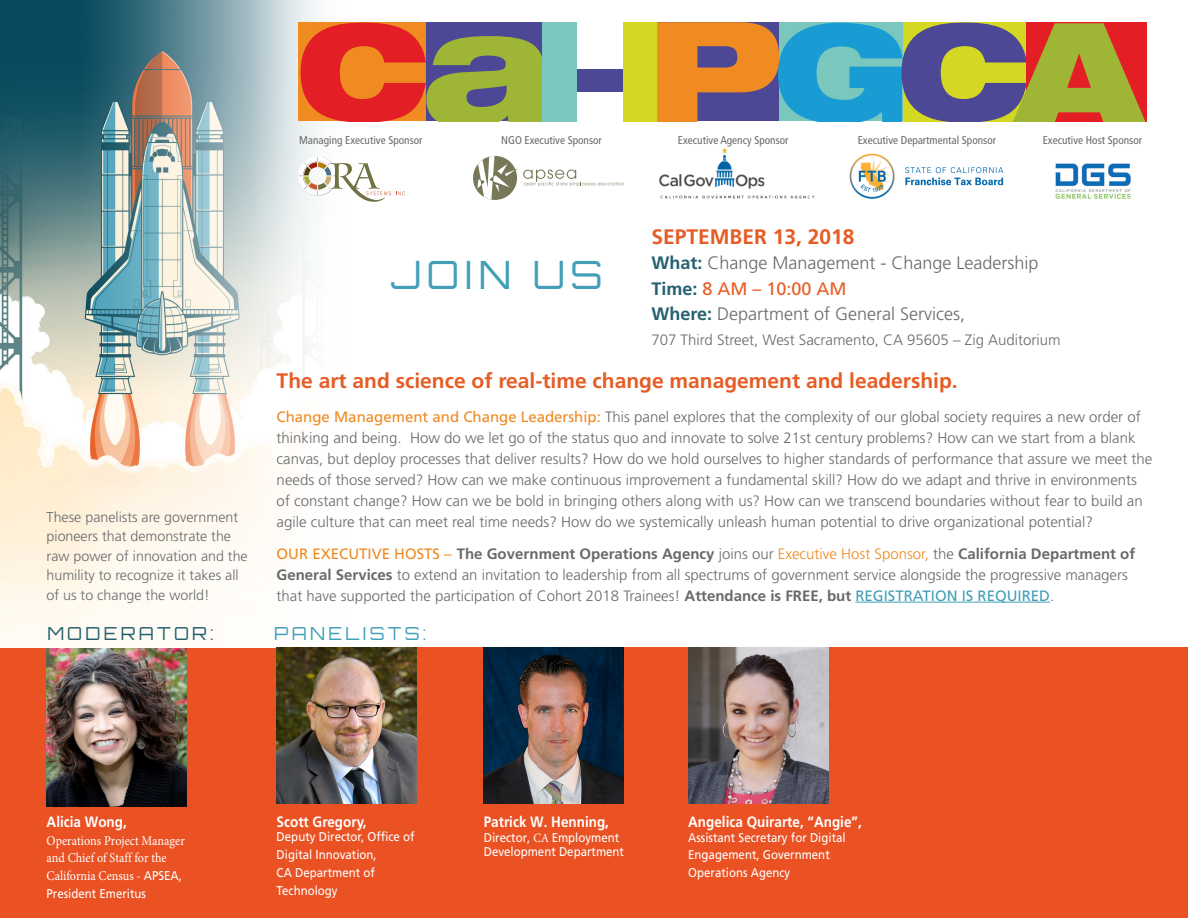
<style>
.page{position:relative;width:1188px;height:918px;background:#fff}
.page>*{position:absolute;margin:0;border:0;box-sizing:border-box;transform-origin:0 0}
.body{font:300 39px "Orbitron";letter-spacing:.14em;color:#419fb7}
.body-2{font:700 21px "Frutiger";color:#e75c24}
.body-3{font:300 18px/25.2px "Frutiger";color:#69696c}
.subhead_orange{font:300 18px "Orbitron";letter-spacing:.18em;color:#24606f}
.subhead_orange-2{font:300 18px "Orbitron";letter-spacing:.18em;color:#419fb7}
.body-4{font:300 15px/21px "Frutiger";color:#69696c}
.agency{font:700 15px "Frutiger";color:#fff;scale:.9 1}
.body-5{font:300 14.25px/19.5px "Frutiger";color:#69696c}
.agency-2{font:13.5px/17.7px "Minion Pro";color:#fff;scale:.9 1}
.agency-3{font:12.75px/14.5px "Frutiger";color:#fff;scale:.9 1}
.t1{font:condensed 11.25px "Frutiger";color:#69696c}
.s1{font-weight:700;color:#24606f}
.s2{font-weight:400;color:#e75c24}
.s3{font-weight:400;color:#ee8a21}
.s4{font-weight:700}
.s5{color:#ee8a21}
.s6{font-weight:400;color:#419fb7}
.s7{font-family:"Frutiger";font-size:12.75px}
.s8{font-family:"Minion Pro"}
</style>
<div class="page">
<div style="left:0;top:648px;width:1188px;height:270px;background:#ea5123"></div>
<img style="left:0;top:0;width:77px;height:648px">
<img style="left:77px;top:0;width:284px;height:648px">
<div style="left:473px;top:156px;width:44px;height:44px;background:#787858;border-radius:50%"></div>
<svg style="left:477px;top:156px;width:147px;height:44px"></svg>
<svg style="left:299px;top:158px;width:106px;height:44px"></svg>
<img style="left:659px;top:147px;width:156px;height:52px">
<img style="left:1055px;top:163px;width:76px;height:36px">
<img style="left:849px;top:153px;width:155px;height:46px">
<div style="left:577px;top:69px;width:47px;height:23px;background:#4d4896"></div>
<div style="left:623px;top:23px;width:34px;height:98px;background:#d4d823"></div>
<svg style="left:301px;top:23px;width:241px;height:98px;background:#b7693c"></svg>
<svg style="left:657px;top:23px;width:489px;height:98px;background:#89876b"></svg>
<div style="left:542px;top:23px;width:35px;height:98px;background:#79c7bd"></div>
<hr style="left:855px;top:602px;width:195px;height:1px;background:#419fb7">
<img style="left:484px;top:648px;width:140px;height:155px">
<img style="left:277px;top:648px;width:139px;height:155px">
<img style="left:688px;top:648px;width:140px;height:155px">
<img style="left:47px;top:649px;width:139px;height:158px">
<p class="t1" style="left:299px;top:133px;width:125px">Managing Executive Sponsor</p>
<p class="t1" style="left:501px;top:133px;width:102px">NGO Executive Sponsor</p>
<p class="t1" style="left:678px;top:133px;width:112px">Executive Agency Sponsor</p>
<p class="t1" style="left:858px;top:133px;width:140px">Executive Departmental Sponsor</p>
<p class="t1" style="left:1043px;top:133px;width:101px">Executive Host Sponsor</p>
<p class="body-5" style="left:47px;top:507px;width:203px">These panelists are government pioneers that demonstrate the raw power of innovation and the humility to recognize it takes all of us to change the world!</p>
<p class="body-2" style="left:651px;top:225px;width:205px">SEPTEMBER 13, 2018</p>
<p class="body-3" style="left:651px;top:251px;width:389px"><span class="s1">What:</span> Change Management - Change Leadership<br><span class="s1">Time:</span> <span class="s2">8 AM – 10:00 AM<br></span><span class="s1">Where:</span> Department of General Services,</p>
<p class="body-4" style="left:651px;top:330px;width:411px">707 Third Street, West Sacramento, CA 95605 – Zig Auditorium</p>
<p class="body-2" style="left:277px;top:368px;width:683px">The art and science of real-time change management and leadership.</p>
<p class="body-4" style="left:277px;top:406px;width:877px"><span class="s3">Change Management and Change Leadership:</span> This panel explores that the complexity of our global society requires a new order of thinking and being. How do we let go of the status quo and innovate to solve 21st century problems? How can we start from a blank canvas, but deploy processes that deliver results? How do we hold ourselves to higher standards of performance that assure we meet the needs of those served? How can we make continuous improvement a fundamental skill? How do we adapt and thrive in environments of constant change? How can we be bold in bringing others along with us? How can we transcend boundaries without fear to build an agile culture that can meet real time needs? How do we systemically unleash human potential to drive organizational potential?</p>
<p class="body-4" style="left:277px;top:543px;width:860px"><span class="s3">OUR EXECUTIVE HOSTS –</span> <span class="s4">The Government Operations Agency</span> joins our <span class="s5">Executive Host Sponsor,</span> the <span class="s4">California Department of<br>General Services</span> to extend an invitation to leadership from all spectrums of government service alongside the progressive managers that have supported the participation of Cohort 2018 Trainees! <span class="s4">Attendance is FREE, but</span> <span class="s6">REGISTRATION IS REQUIRED</span>.</p>
<p class="body" style="left:391px;top:249px;width:213px">JOIN US</p>
<p class="subhead_orange" style="left:47px;top:622px;width:168px">MODERATOR:</p>
<p class="subhead_orange-2" style="left:274px;top:622px;width:154px">PANELISTS:</p>
<p class="agency" style="left:47px;top:812px;width:91px">Alicia Wong,</p>
<p class="agency-2" style="left:47px;top:832px;width:155px">Operations Project Manager and Chief of Staff for the<br>California Census - <span class="s7">APSEA,</span></p>
<p class="agency-3" style="left:47px;top:886px;width:112px">President Emeritus</p>
<p class="agency" style="left:277px;top:812px;width:102px">Scott Gregory,</p>
<p class="agency-3" style="left:277px;top:830px;width:155px">Deputy Director, Office of</p>
<p class="agency-3" style="left:277px;top:848px;width:113px">Digital Innovation,</p>
<p class="agency-3" style="left:277px;top:865px;width:111px">CA Department of</p>
<p class="agency-3" style="left:277px;top:883px;width:69px">Technology</p>
<p class="agency" style="left:484px;top:812px;width:141px">Patrick W. Henning,</p>
<p class="agency-3" style="left:484px;top:830px;width:157px">Director, <span class="s8">CA</span> Employment<br>Development Department</p>
<p class="agency" style="left:688px;top:812px;width:194px">Angelica Quirarte, “Angie”,</p>
<p class="agency-3" style="left:688px;top:830px;width:177px">Assistant Secretary for Digital</p>
<p class="agency-3" style="left:688px;top:848px;width:159px">Engagement, Government</p>
<p class="agency-3" style="left:688px;top:865px;width:115px">Operations Agency</p>
</div>
